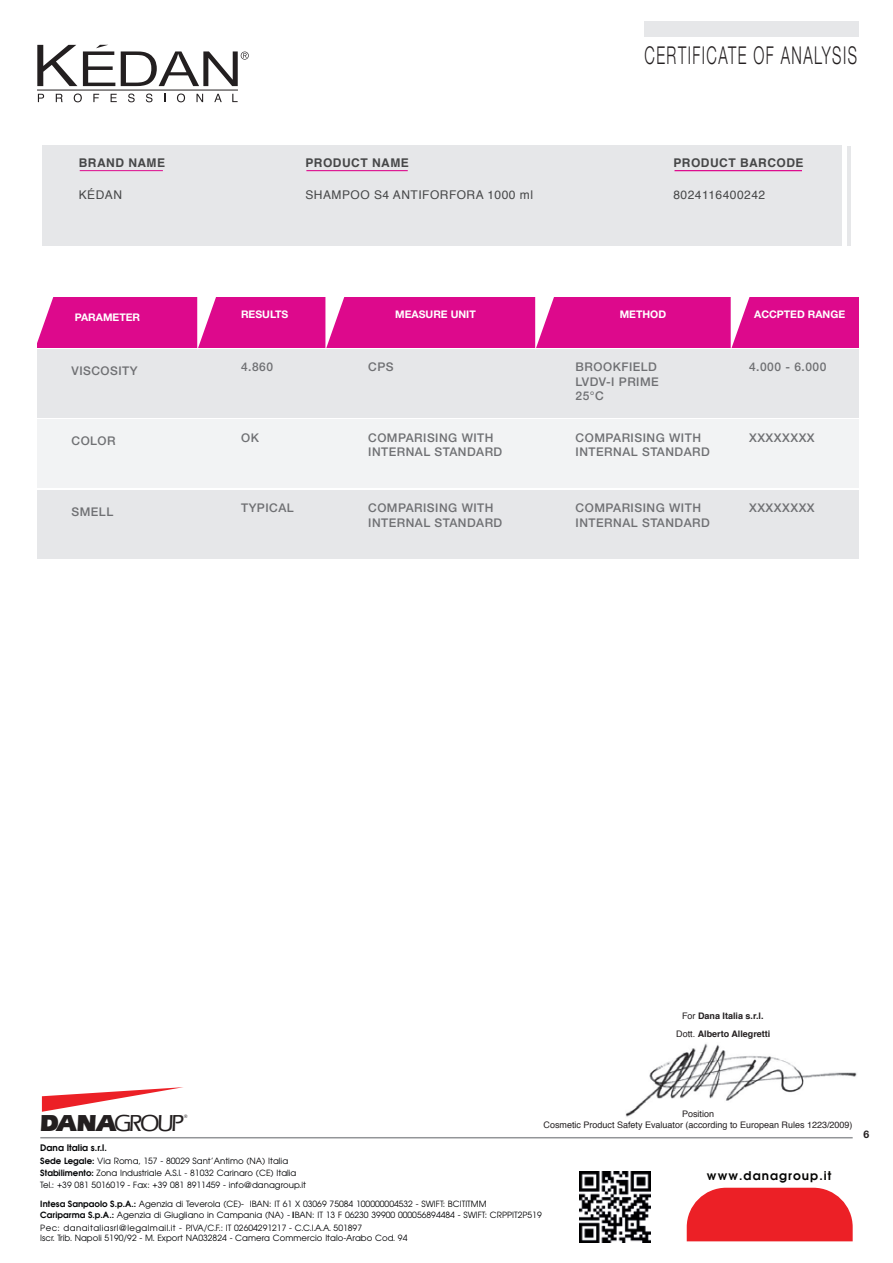
<style>
.page{position:relative;width:893px;height:1263px;background:#fff}
.page>*{position:absolute;margin:0;border:0;box-sizing:border-box;transform-origin:0 0}
.t1{font:300 24.6px "Helvetica Neue LT Std";letter-spacing:.095em;color:#231f20;scale:.6 1}
.t2{font:500 24.3px "Eras IT Cby BT";letter-spacing:-.09em;color:#231f20}
.t3{font:500 12px/14.4px "Helvetica Neue LT Std";letter-spacing:.04em;color:#6f7073}
.t4{font:12px "Helvetica";letter-spacing:.04em;color:#464748}
.t5{font:700 12px "Helvetica";letter-spacing:.04em;color:#464748}
.t6{font:700 12px "Avian";letter-spacing:.085em;color:#050504}
.t7{font:700 10.5px "Helvetica Neue LT Std";color:#fff}
.t8{font:700 10.5px "Helvetica Neue LT Std";color:#231f20}
.t9{font:9px/10.5px "Helvetica";color:#231f20;text-align:center}
.t10{font:700 9px "Helvetica";color:#231f20}
.t11{font:700 9px "Avian";color:#040507}
.t12{font:8.55px/10.9px "Avian";color:#040507}
.t13{font:500 4.8px "Eras IT Cby BT";color:#231f20}
.s1{font-weight:400}
.s2{font-weight:900}
.s3{font-weight:700}
.s4{font-weight:700;color:#040506}
.s5{color:#040506}
.s6{font-style:italic}
</style>
<div class="page">
<div style="left:644px;top:21px;width:215px;height:16px;background:#e6e7e9"></div>
<div style="left:43px;top:146px;width:799px;height:100px;background:#e6e7e9"></div>
<hr style="left:847px;top:146px;width:4px;height:99px;background:#e6e7e9">
<hr style="left:80px;top:170px;width:83px;height:1px;background:#dd098c">
<hr style="left:37px;top:90px;width:201px;height:1px;background:#231f20">
<svg style="left:38px;top:94px;width:6px;height:8px"></svg>
<svg style="left:56px;top:94px;width:7px;height:8px"></svg>
<svg style="left:74px;top:94px;width:8px;height:8px"></svg>
<svg style="left:93px;top:94px;width:6px;height:8px"></svg>
<svg style="left:111px;top:94px;width:6px;height:8px"></svg>
<svg style="left:128px;top:94px;width:7px;height:8px"></svg>
<svg style="left:146px;top:94px;width:7px;height:8px"></svg>
<svg style="left:177px;top:94px;width:8px;height:8px"></svg>
<svg style="left:197px;top:94px;width:6px;height:8px"></svg>
<svg style="left:214px;top:94px;width:8px;height:8px"></svg>
<svg style="left:232px;top:94px;width:6px;height:8px"></svg>
<svg style="left:37px;top:45px;width:40px;height:41px"></svg>
<svg style="left:83px;top:45px;width:32px;height:41px"></svg>
<svg style="left:121px;top:51px;width:128px;height:35px"></svg>
<hr style="left:675px;top:170px;width:127px;height:1px;background:#dd098c">
<hr style="left:306px;top:170px;width:102px;height:1px;background:#dd098c">
<div style="left:37px;top:297px;width:822px;height:51px;background:#dd098c"></div>
<div style="left:37px;top:349px;width:822px;height:69px;background:#e6e7e9"></div>
<div style="left:37px;top:419px;width:822px;height:69px;background:#f2f3f4"></div>
<svg style="left:197px;top:297px;width:19px;height:51px"></svg>
<svg style="left:731px;top:297px;width:19px;height:51px"></svg>
<svg style="left:37px;top:297px;width:17px;height:46px"></svg>
<svg style="left:535px;top:297px;width:19px;height:51px"></svg>
<svg style="left:325px;top:297px;width:20px;height:51px"></svg>
<div style="left:37px;top:490px;width:822px;height:69px;background:#e6e7e9"></div>
<img style="left:626px;top:1043px;width:231px;height:74px">
<hr style="left:40px;top:1137px;width:813px;height:1px;background:#939598">
<svg style="left:687px;top:1188px;width:166px;height:53px;background:#ed3035"></svg>
<img style="left:580px;top:1171px;width:71px;height:71px">
<svg style="left:42px;top:1087px;width:141px;height:25px"></svg>
<h3 class="t5" style="left:79px;top:153px;width:88px">BRAND NAME</h3>
<h3 class="t4" style="left:79px;top:185px;width:45px">KÉDAN</h3>
<h3 class="t5" style="left:305px;top:153px;width:105px">PRODUCT NAME</h3>
<h3 class="t4" style="left:305px;top:185px;width:229px">SHAMPOO S4 ANTIFORFORA 1000 ml</h3>
<h1 class="t1" style="left:645px;top:40px;width:356px">CERTIFICATE OF ANALYSIS</h1>
<h3 class="t5" style="left:673px;top:153px;width:132px">PRODUCT BARCODE</h3>
<h3 class="t4" style="left:673px;top:185px;width:93px">8024116400242</h3>
<p class="t7" style="left:75px;top:311px;width:67px">PARAMETER</p>
<p class="t7" style="left:241px;top:308px;width:49px">RESULTS</p>
<p class="t7" style="left:395px;top:308px;width:82px">MEASURE UNIT</p>
<p class="t7" style="left:620px;top:308px;width:48px">METHOD</p>
<p class="t7" style="left:754px;top:308px;width:93px">ACCPTED RANGE</p>
<h3 class="t3" style="left:576px;top:360px;width:85px">BROOKFIELD<br>LVDV-I PRIME<br>25°C</h3>
<h3 class="t3" style="left:72px;top:363px;width:68px">VISCOSITY</h3>
<h3 class="t3" style="left:241px;top:360px;width:33px">4.860</h3>
<h3 class="t3" style="left:368px;top:360px;width:27px">CPS</h3>
<h3 class="t3" style="left:749px;top:360px;width:79px">4.000 - 6.000</h3>
<h3 class="t3" style="left:72px;top:434px;width:46px">COLOR</h3>
<h3 class="t3" style="left:241px;top:430px;width:19px">OK</h3>
<h3 class="t3" style="left:368px;top:430px;width:136px">COMPARISING WITH<br>INTERNAL STANDARD</h3>
<h3 class="t3" style="left:749px;top:430px;width:67px">XXXXXXXX</h3>
<h3 class="t3" style="left:576px;top:430px;width:136px">COMPARISING WITH<br>INTERNAL STANDARD</h3>
<h3 class="t3" style="left:72px;top:504px;width:43px">SMELL</h3>
<h3 class="t3" style="left:241px;top:501px;width:54px">TYPICAL</h3>
<h3 class="t3" style="left:368px;top:501px;width:136px">COMPARISING WITH<br>INTERNAL STANDARD</h3>
<h3 class="t3" style="left:749px;top:501px;width:67px">XXXXXXXX</h3>
<h3 class="t3" style="left:576px;top:501px;width:136px">COMPARISING WITH<br>INTERNAL STANDARD</h3>
<p class="t10" style="left:682px;top:1008px;width:83px"><span class="s1">For</span> Dana Italia s.r.l.</p>
<p class="t10" style="left:676px;top:1027px;width:96px"><span class="s1">Dott.</span> Alberto Allegretti</p>
<h2 class="t2" style="left:40px;top:1108px;width:145px"><span class="s2">DANA</span>GROUP</h2>
<p class="t13" style="left:184px;top:1114px;width:5px">®</p>
<p class="t9" style="left:543px;top:1109px;width:311px">Position<br>Cosmetic Product Safety Evaluator (according to European Rules 1223/2009)</p>
<p class="t11" style="left:40px;top:1142px;width:68px">Dana Italia s.r.l.</p>
<p class="t12" style="left:40px;top:1155px;width:267px;line-height:12.1px"><span class="s3">Sede Legale:</span> Via Roma, 157 - 80029 Sant’Antimo (NA) Italia<br><span class="s3">Stabilimento:</span> Zona Industriale A.S.I. - 81032 Carinaro (CE) Italia<br>Tel.: +39 081 5016019 - Fax: +39 081 8911459 - info@danagroup.it</p>
<p class="t12" style="left:40px;top:1199px;width:503px"><span class="s4">Intesa Sanpaolo S.p.A.:</span> <span class="s5">Agenzia di Teverola (CE)- IBAN: IT 61 X 03069 75084 100000004532 - SWIFT: BCITITMM<br></span><span class="s3">Cariparma S.p.A.:</span> Agenzia di Giugliano in Campania (NA) <span class="s6">-</span> <span class="s3">I</span>BAN: IT 13 F 06230 39900 000056894484 - SWIFT: CRPPIT2P519</p>
<p class="t12" style="left:40px;top:1222px;width:369px">Pec: danaitaliasrl@legalmail.it - P.IVA/C.F.: IT 02604291217 - C.C.I.A.A. 501897<br>Iscr. Trib. Napoli 5190/92 - M. Export NA032824 - Camera Commercio Italo-Arabo Cod. 94</p>
<h3 class="t6" style="left:707px;top:1168px;width:126px">www.danagroup.it</h3>
<p class="t8" style="left:864px;top:1128px;width:7px">6</p>
</div>
